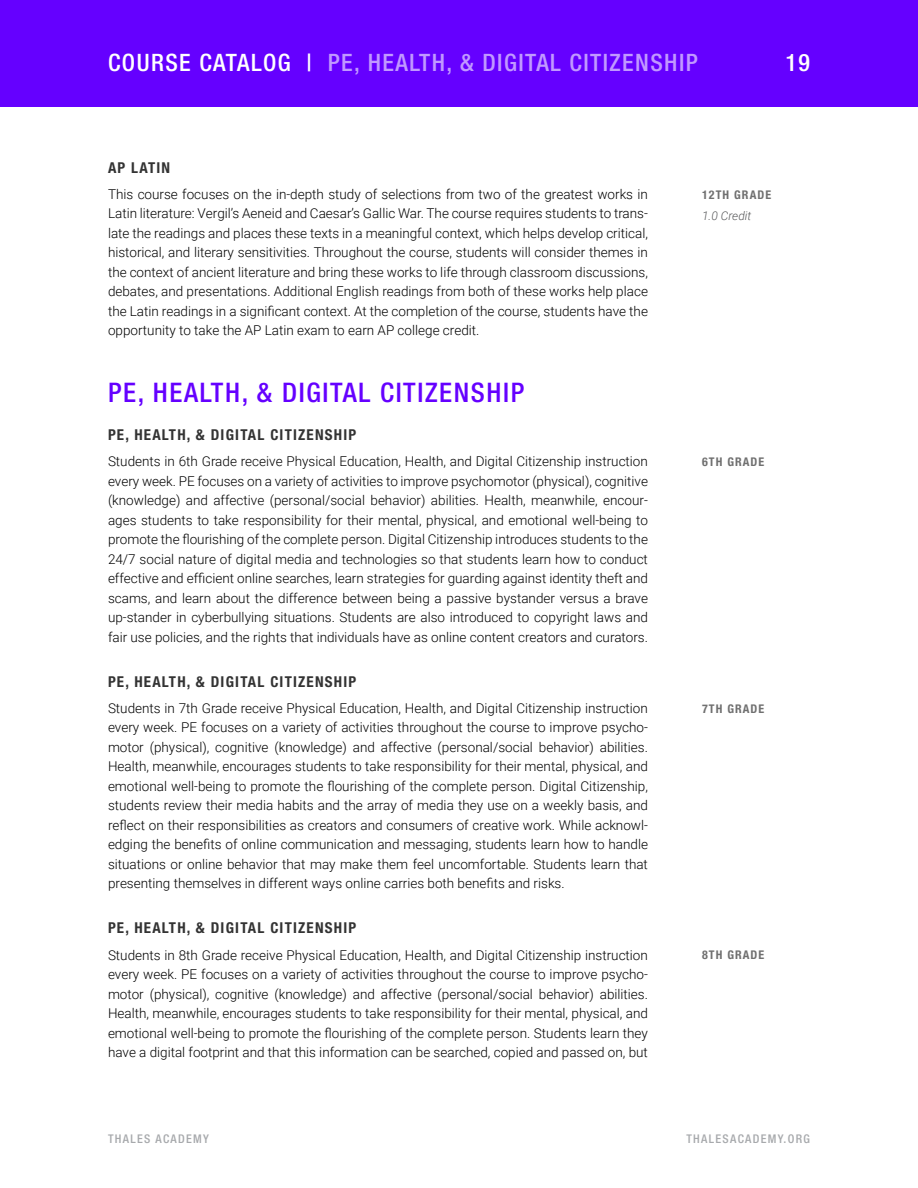
<style>
.page{position:relative;width:918px;height:1188px;background:#fff}
.page>*{position:absolute;margin:0;border:0;box-sizing:border-box;transform-origin:0 0}
.t1{font:500 condensed 27px "Helvetica Neue LT Std";letter-spacing:.06em;color:#6500ff}
.t2{font:500 condensed 24px "Helvetica Neue LT Std";letter-spacing:.06em;color:#fff}
.t3{font:500 condensed 24px "Helvetica Neue LT Std";letter-spacing:.06em;color:#c199ff}
.t4{font:700 condensed 15px "Helvetica Neue LT Std";letter-spacing:.08em;color:#333}
.t5{font:300 13.5px/19.5px "Roboto";color:#000;text-align:justify}
.t6{font:700 condensed 12px "Helvetica Neue LT Std";letter-spacing:.09em;color:#707070}
.t7{font:500 condensed 12px "Helvetica Neue LT Std";letter-spacing:.11em;color:#a7a9ac}
.t8{font:italic 300 12px "Roboto";color:#58595b}
.s1{color:#c199ff}
</style>
<div class="page">
<div style="left:0;top:0;width:918px;height:107px;background:#6500ff"></div>
<h2 class="t2" style="left:108px;top:48px;width:288px">COURSE CATALOG | <span class="s1">PE, HEALTH</span></h2>
<h2 class="t3" style="left:447px;top:48px;width:92px">, &amp; DIGITAL</h2>
<h2 class="t3" style="left:570px;top:48px;width:67px">CITIZENSH</h2>
<h2 class="t3" style="left:679px;top:48px;width:18px">IP</h2>
<h2 class="t2" style="left:786px;top:48px;width:26px">19</h2>
<p class="t4" style="left:108px;top:158px;width:64px">AP LATIN</p>
<p class="t5" style="left:108px;top:184px;width:542px">This course focuses on the in-depth study of selections from two of the greatest works in Latin literature: Vergil’s Aeneid and Caesar’s Gallic War. The course requires students to trans&shy;late the readings and places these texts in a meaningful context, which helps develop critical, historical, and literary sensitivities. Throughout the course, students will consider themes in the context of ancient literature and bring these works to life through classroom discussions, debates, and presentations. Additional English readings from both of these works help place the Latin readings in a significant context. At the completion of the course, students have the opportunity to take the AP Latin exam to earn AP college credit.</p>
<h1 class="t1" style="left:108px;top:376px;width:418px">PE, HEALTH, &amp; DIGITAL CITIZENSHIP</h1>
<p class="t4" style="left:108px;top:425px;width:250px">PE, HEALTH, &amp; DIGITAL CITIZENSHIP</p>
<p class="t5" style="left:108px;top:451px;width:542px">Students in 6th Grade receive Physical Education, Health, and Digital Citizenship instruction every week. PE focuses on a variety of activities to improve psychomotor (physical), cognitive (knowledge) and affective (personal/social behavior) abilities. Health, meanwhile, encour&shy;ages students to take responsibility for their mental, physical, and emotional well-being to promote the flourishing of the complete person. Digital Citizenship introduces students to the 24/7 social nature of digital media and technologies so that students learn how to conduct effective and efficient online searches, learn strategies for guarding against identity theft and scams, and learn about the difference between being a passive bystander versus a brave up-stander in cyberbullying situations. Students are also introduced to copyright laws and fair use policies, and the rights that individuals have as online content creators and curators.</p>
<p class="t4" style="left:108px;top:672px;width:250px">PE, HEALTH, &amp; DIGITAL CITIZENSHIP</p>
<p class="t5" style="left:108px;top:698px;width:542px">Students in 7th Grade receive Physical Education, Health, and Digital Citizenship instruction every week. PE focuses on a variety of activities throughout the course to improve psycho&shy;motor (physical), cognitive (knowledge) and affective (personal/social behavior) abilities.<br>Health, meanwhile, encourages students to take responsibility for their mental, physical, and emotional well-being to promote the flourishing of the complete person. Digital Citizenship, students review their media habits and the array of media they use on a weekly basis, and reflect on their responsibilities as creators and consumers of creative work. While acknowl&shy;edging the benefits of online communication and messaging, students learn how to handle situations or online behavior that may make them feel uncomfortable. Students learn that presenting themselves in different ways online carries both benefits and risks.</p>
<p class="t4" style="left:108px;top:919px;width:250px">PE, HEALTH, &amp; DIGITAL CITIZENSHIP</p>
<p class="t5" style="left:108px;top:945px;width:542px">Students in 8th Grade receive Physical Education, Health, and Digital Citizenship instruction every week. PE focuses on a variety of activities throughout the course to improve psycho&shy;motor (physical), cognitive (knowledge) and affective (personal/social behavior) abilities.<br>Health, meanwhile, encourages students to take responsibility for their mental, physical, and emotional well-being to promote the flourishing of the complete person. Students learn they have a digital footprint and that this information can be searched, copied and passed on, but</p>
<p class="t6" style="left:702px;top:187px;width:71px">12TH GRADE</p>
<p class="t8" style="left:702px;top:208px;width:51px">1.0 Credit</p>
<p class="t6" style="left:702px;top:454px;width:64px">6TH GRADE</p>
<p class="t6" style="left:702px;top:701px;width:64px">7TH GRADE</p>
<p class="t6" style="left:702px;top:948px;width:64px">8TH GRADE</p>
<p class="t7" style="left:108px;top:1131px;width:102px">THALES ACADEMY</p>
<p class="t7" style="left:686px;top:1131px;width:125px">THALESACADEMY.ORG</p>
</div>
